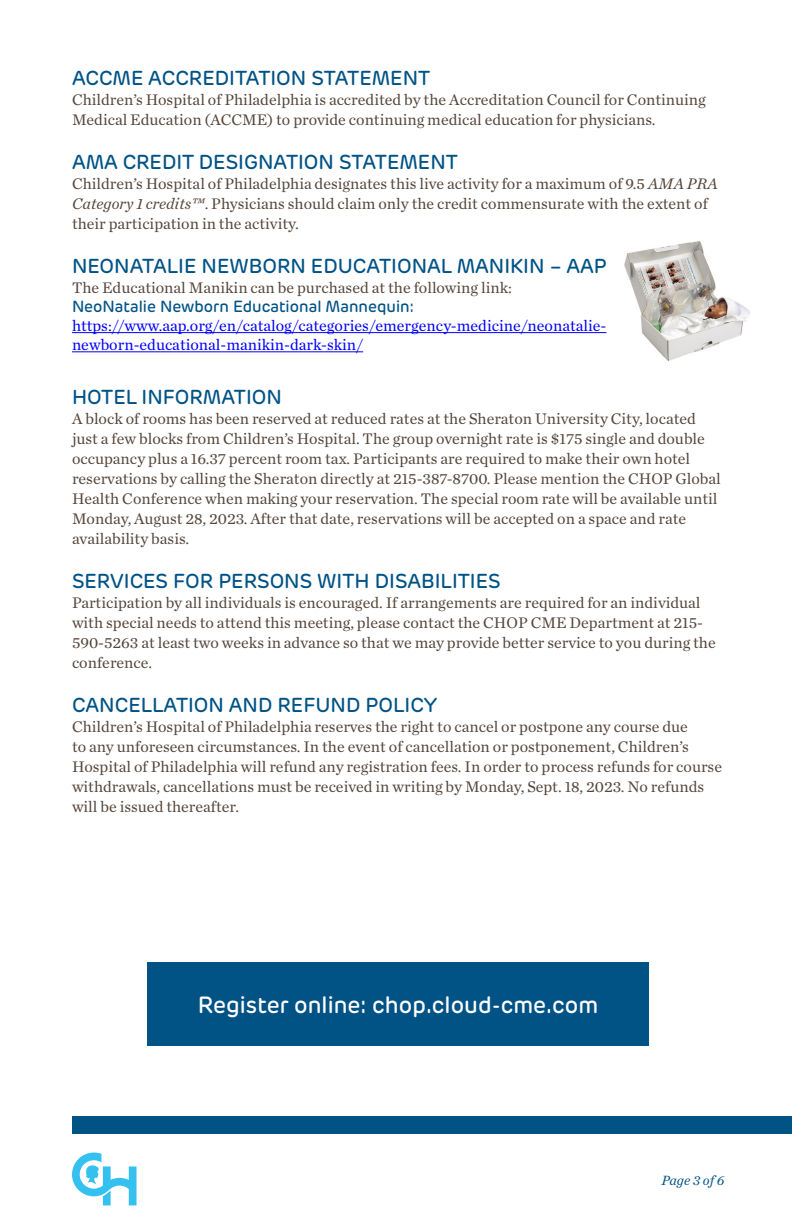
<style>
.page{position:relative;width:792px;height:1224px;background:#fff}
.page>*{position:absolute;margin:0;border:0;box-sizing:border-box;transform-origin:0 0}
.Headings{font:500 23.2px "New Rubrik";color:#fff}
.Headings-2{font:500 20px "New Rubrik";color:#015386}
.Body_Copy{font:16px/20px "Chronicle Text G1";color:#55473c}
.t1{font:16px/19.2px "Chronicle Text G1";color:#00f}
.Headings-3{font:500 16px "New Rubrik";color:#015386}
.t2{font:italic 14px "Chronicle Text G1";color:#015386}
.s1{font-style:italic}
</style>
<div class="page">
<div style="left:72px;top:1116px;width:720px;height:18px;background:#015386"></div>
<svg style="left:72px;top:1153px;width:65px;height:52px"></svg>
<hr style="left:72px;top:332px;width:534px;height:1px;background:#00f">
<hr style="left:72px;top:351px;width:291px;height:1px;background:#00f">
<img style="left:624px;top:241px;width:126px;height:120px">
<div style="left:147px;top:963px;width:502px;height:83px;background:#015386"></div>
<p class="Headings-2" style="left:72px;top:65px;width:360px">ACCME ACCREDITATION STATEMENT</p>
<p class="Body_Copy" style="left:72px;top:88px;width:635px">Children’s Hospital of Philadelphia is accredited by the Accreditation Council for Continuing<br>Medical Education (ACCME) to provide continuing medical education for physicians.</p>
<p class="Headings-2" style="left:72px;top:149px;width:387px">AMA CREDIT DESIGNATION STATEMENT</p>
<p class="Body_Copy" style="left:72px;top:172px;width:647px">Children’s Hospital of Philadelphia designates this live activity for a maximum of 9.5 <span class="s1">AMA PRA<br>Category 1 credits™</span>. Physicians should claim only the credit commensurate with the extent of their participation in the activity.</p>
<p class="Headings-2" style="left:72px;top:253px;width:536px">NEONATALIE NEWBORN EDUCATIONAL MANIKIN – AAP</p>
<p class="Body_Copy" style="left:72px;top:276px;width:441px">The Educational Manikin can be purchased at the following link:</p>
<p class="Headings-3" style="left:72px;top:296px;width:343px">NeoNatalie Newborn Educational Mannequin:</p>
<p class="t1" style="left:72px;top:315px;width:536px">https://www.aap.org/en/catalog/categories/emergency-medicine/neonatalie&shy;newborn-educational-manikin-dark-skin/</p>
<p class="Headings-2" style="left:72px;top:385px;width:212px">HOTEL INFORMATION</p>
<p class="Body_Copy" style="left:72px;top:408px;width:650px">A block of rooms has been reserved at reduced rates at the Sheraton University City, located just a few blocks from Children’s Hospital. The group overnight rate is $175 single and double occupancy plus a 16.37 percent room tax. Participants are required to make their own hotel reservations by calling the Sheraton directly at 215-387-8700. Please mention the CHOP Global Health Conference when making your reservation. The special room rate will be available until Monday, August 28, 2023. After that date, reservations will be accepted on a space and rate availability basis.</p>
<p class="Headings-2" style="left:72px;top:569px;width:430px">SERVICES FOR PERSONS WITH DISABILITIES</p>
<p class="Body_Copy" style="left:72px;top:592px;width:645px">Participation by all individuals is encouraged. If arrangements are required for an individual with special needs to attend this meeting, please contact the CHOP CME Department at 215- 590-5263 at least two weeks in advance so that we may provide better service to you during the conference.</p>
<p class="Headings-2" style="left:72px;top:693px;width:367px">CANCELLATION AND REFUND POLICY</p>
<p class="Body_Copy" style="left:72px;top:716px;width:652px">Children’s Hospital of Philadelphia reserves the right to cancel or postpone any course due<br>to any unforeseen circumstances. In the event of cancellation or postponement, Children’s Hospital of Philadelphia will refund any registration fees. In order to process refunds for course withdrawals, cancellations must be received in writing by Monday, Sept. 18, 2023. No refunds will be issued thereafter.</p>
<p class="Headings" style="left:198px;top:991px;width:402px">Register online: chop.cloud-cme.com</p>
<p class="t2" style="left:662px;top:1169px;width:64px">Page 3 of 6</p>
</div>
